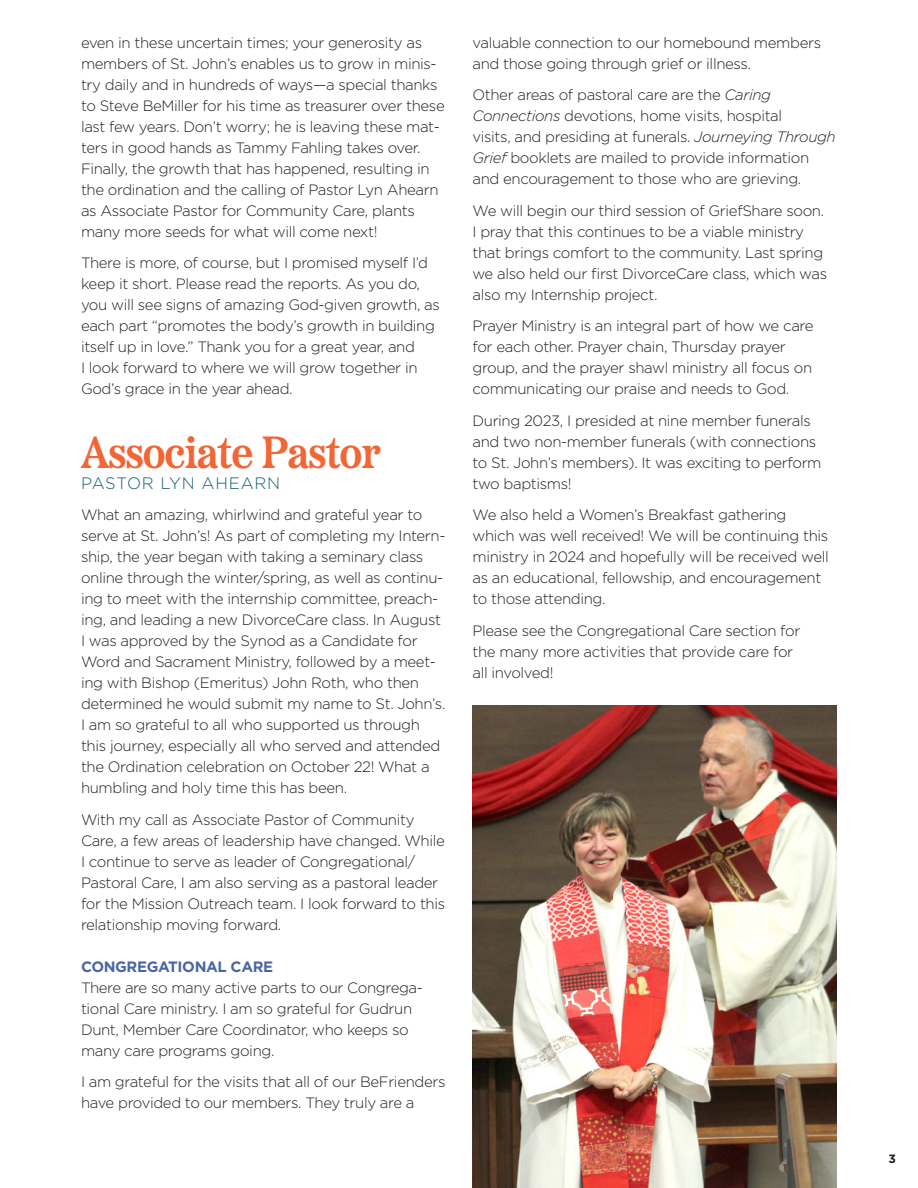
<style>
.page{position:relative;width:918px;height:1188px;background:#fff}
.page>*{position:absolute;margin:0;border:0;box-sizing:border-box;transform-origin:0 0}
.t1{font:600 45px "Etna";letter-spacing:-.025em;color:#f26535}
.t2{font:300 16.5px "Gotham";letter-spacing:.05em;color:#16606c}
.t3{font:300 15px/21px "Gotham";letter-spacing:-.025em;color:#231f20}
.t4{font:700 15px "Gotham";letter-spacing:-.025em;color:#4b66a4}
.t5{font:700 12px "Gotham";color:#231f20}
.s1{font-style:italic}
</style>
<div class="page">
<img style="left:472px;top:706px;width:365px;height:482px">
<p class="t3" style="left:81px;top:32px;width:365px">even in these uncertain times; your generosity as members of St. John’s enables us to grow in minis&shy;try daily and in hundreds of ways—a special thanks to Steve BeMiller for his time as treasurer over these last few years. Don’t worry; he is leaving these mat&shy;ters in good hands as Tammy Fahling takes over.<br>Finally, the growth that has happened, resulting in the ordination and the calling of Pastor Lyn Ahearn as Associate Pastor for Community Care, plants many more seeds for what will come next!</p>
<p class="t3" style="left:81px;top:252px;width:360px">There is more, of course, but I promised myself I’d keep it short. Please read the reports. As you do, you will see signs of amazing God-given growth, as each part “promotes the body’s growth in building itself up in love.” Thank you for a great year, and<br>I look forward to where we will grow together in God’s grace in the year ahead.</p>
<p class="t1" style="left:81px;top:417px;width:301px">Associate Pastor</p>
<p class="t2" style="left:81px;top:473px;width:201px">PASTOR LYN AHEARN</p>
<p class="t3" style="left:81px;top:504px;width:366px">What an amazing, whirlwind and grateful year to serve at St. John’s! As part of completing my Intern&shy;ship, the year began with taking a seminary class online through the winter/spring, as well as continu&shy;ing to meet with the internship committee, preach&shy;ing, and leading a new DivorceCare class. In August I was approved by the Synod as a Candidate for Word and Sacrament Ministry, followed by a meet&shy;ing with Bishop (Emeritus) John Roth, who then determined he would submit my name to St. John’s.<br>I am so grateful to all who supported us through this journey, especially all who served and attended the Ordination celebration on October 22! What a humbling and holy time this has been.</p>
<p class="t3" style="left:81px;top:809px;width:366px">With my call as Associate Pastor of Community Care, a few areas of leadership have changed. While I continue to serve as leader of Congregational/ Pastoral Care, I am also serving as a pastoral leader for the Mission Outreach team. I look forward to this relationship moving forward.</p>
<p class="t4" style="left:81px;top:957px;width:194px">CONGREGATIONAL CARE</p>
<p class="t3" style="left:81px;top:977px;width:343px">There are so many active parts to our Congrega&shy;tional Care ministry. I am so grateful for Gudrun Dunt, Member Care Coordinator, who keeps so many care programs going.</p>
<p class="t3" style="left:81px;top:1071px;width:366px">I am grateful for the visits that all of our BeFrienders have provided to our members. They truly are a</p>
<p class="t3" style="left:472px;top:32px;width:350px">valuable connection to our homebound members and those going through grief or illness.</p>
<p class="t3" style="left:472px;top:84px;width:365px">Other areas of pastoral care are the <span class="s1">Caring Connections</span> devotions, home visits, hospital<br>visits, and presiding at funerals. <span class="s1">Journeying Through Grief</span> booklets are mailed to provide information and encouragement to those who are grieving.</p>
<p class="t3" style="left:472px;top:200px;width:356px">We will begin our third session of GriefShare soon.<br>I pray that this continues to be a viable ministry that brings comfort to the community. Last spring we also held our first DivorceCare class, which was also my Internship project.</p>
<p class="t3" style="left:472px;top:315px;width:343px">Prayer Ministry is an integral part of how we care for each other. Prayer chain, Thursday prayer group, and the prayer shawl ministry all focus on communicating our praise and needs to God.</p>
<p class="t3" style="left:472px;top:410px;width:351px">During 2023, I presided at nine member funerals and two non-member funerals (with connections to St. John’s members). It was exciting to perform two baptisms!</p>
<p class="t3" style="left:472px;top:504px;width:358px">We also held a Women’s Breakfast gathering which was well received! We will be continuing this ministry in 2024 and hopefully will be received well as an educational, fellowship, and encouragement to those attending.</p>
<p class="t3" style="left:472px;top:620px;width:329px">Please see the Congregational Care section for the many more activities that provide care for all involved!</p>
<p class="t5" style="left:889px;top:1151px;width:9px">3</p>
</div>
